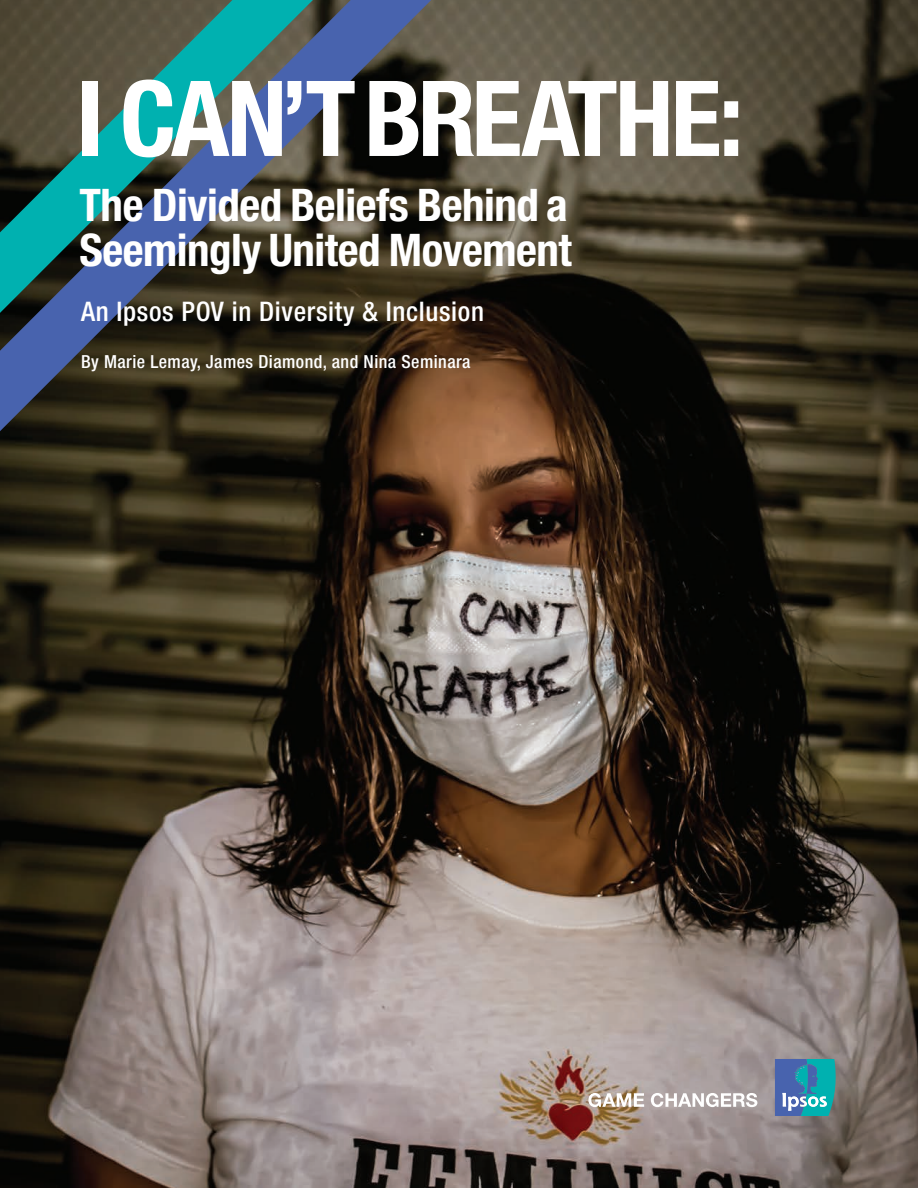
<style>
.page{position:relative;width:918px;height:1188px;background:#fff}
.page>*{position:absolute;margin:0;border:0;box-sizing:border-box;transform-origin:0 0}
.x_Cover_head{font:700 condensed 105px "Helvetica Neue LT Std";letter-spacing:-.035em;color:#fff}
.x_Cover_head-2{font:700 condensed 45px/45px "Helvetica Neue LT Std";letter-spacing:-.01em;color:#fff}
.x_An_Ipsos_POV___WP{font:500 condensed 27px "Helvetica Neue LT Std";letter-spacing:.025em;color:#fff}
.x_Front_cover_Author{font:500 condensed 18px "Helvetica Neue LT Std";letter-spacing:.025em;color:#fff}
</style>
<div class="page">
<img style="left:0;top:0;width:918px;height:1188px">
<svg style="left:775px;top:1059px;width:62px;height:57px;background:#3d90b1"></svg>
<svg style="left:588px;top:1093px;width:169px;height:14px"></svg>
<svg style="left:0;top:0;width:431px;height:431px;background:#312f2c"></svg>
<svg style="left:0;top:0;width:313px;height:313px;background:#365f62"></svg>
<p class="x_Cover_head" style="left:76px;top:55px;width:669px">I CAN’T BREATHE:</p>
<p class="x_Cover_head-2" style="left:80px;top:182px;width:494px">The Divided Beliefs Behind a<br>Seemingly United Movement</p>
<p class="x_An_Ipsos_POV___WP" style="left:81px;top:295px;width:405px">An Ipsos POV in Diversity &amp; Inclusion</p>
<p class="x_Front_cover_Author" style="left:81px;top:351px;width:391px">By Marie Lemay, James Diamond, and Nina Seminara</p>
</div>
